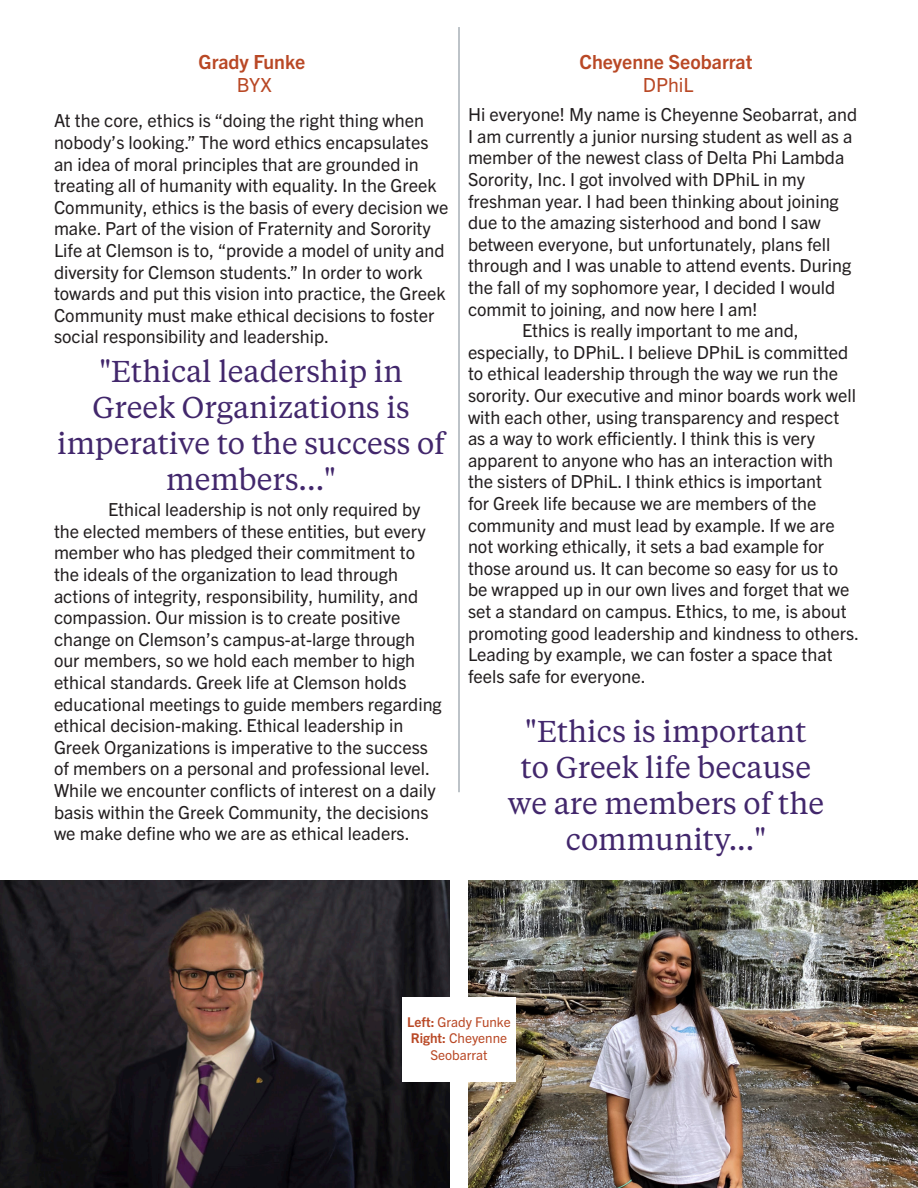
<style>
.page{position:relative;width:918px;height:1188px;background:#fff}
.page>*{position:absolute;margin:0;border:0;box-sizing:border-box;transform-origin:0 0}
.t1{font:30px/36px "Tiempos Text";color:#42276c;text-align:center}
.t2{font:700 19.5px/23.4px "Trade Gothic Next LT Pro";color:#b94825;text-align:center}
.t3{font:19.5px "Trade Gothic Next LT Pro";color:#b94825}
.article_text{font:18px/21.6px "Trade Gothic Next LT Pro";color:#231f20}
.article_text-2{font:13.5px/16.2px "Trade Gothic Next LT Pro";color:#b94825;text-align:center}
.s1{font-weight:400}
.s2{font-weight:700}
</style>
<div class="page">
<img style="left:0;top:881px;width:450px;height:307px">
<img style="left:468px;top:881px;width:450px;height:307px">
<div style="left:402px;top:998px;width:114px;height:84px;background:#fff"></div>
<hr style="left:459px;top:27px;width:1px;height:765px;background:#7d8992">
<p class="t2" style="left:199px;top:48px;width:108px">Grady Funke<br><span class="s1">BYX</span></p>
<p class="t2" style="left:580px;top:48px;width:174px">Cheyenne Seobarrat</p>
<p class="t3" style="left:643px;top:71px;width:52px">DPhiL</p>
<p class="article_text" style="left:54px;top:109px;width:396px">At the core, ethics is “doing the right thing when nobody’s looking.” The word ethics encapsulates an idea of moral principles that are grounded in treating all of humanity with equality. In the Greek Community, ethics is the basis of every decision we make. Part of the vision of Fraternity and Sorority Life at Clemson is to, “provide a model of unity and diversity for Clemson students.” In order to work towards and put this vision into practice, the Greek Community must make ethical decisions to foster social responsibility and leadership.</p>
<p class="t1" style="left:57px;top:352px;width:390px">"Ethical leadership in<br>Greek Organizations is imperative to the success of members..."</p>
<p class="article_text" style="left:54px;top:498px;width:389px;text-indent:54px">Ethical leadership is not only required by the elected members of these entities, but every member who has pledged their commitment to the ideals of the organization to lead through actions of integrity, responsibility, humility, and compassion. Our mission is to create positive change on Clemson’s campus-at-large through our members, so we hold each member to high ethical standards. Greek life at Clemson holds educational meetings to guide members regarding ethical decision-making. Ethical leadership in Greek Organizations is imperative to the success of members on a personal and professional level.<br>While we encounter conflicts of interest on a daily basis within the Greek Community, the decisions we make define who we are as ethical leaders.</p>
<p class="article_text" style="left:468px;top:103px;width:391px">Hi everyone! My name is Cheyenne Seobarrat, and I am currently a junior nursing student as well as a member of the newest class of Delta Phi Lambda Sorority, Inc. I got involved with DPhiL in my freshman year. I had been thinking about joining due to the amazing sisterhood and bond I saw between everyone, but unfortunately, plans fell through and I was unable to attend events. During the fall of my sophomore year, I decided I would commit to joining, and now here I am!</p>
<p class="article_text" style="left:468px;top:319px;width:393px;text-indent:54px">Ethics is really important to me and, especially, to DPhiL. I believe DPhiL is committed to ethical leadership through the way we run the sorority. Our executive and minor boards work well with each other, using transparency and respect as a way to work efficiently. I think this is very apparent to anyone who has an interaction with the sisters of DPhiL. I think ethics is important<br>for Greek life because we are members of the community and must lead by example. If we are not working ethically, it sets a bad example for those around us. It can become so easy for us to be wrapped up in our own lives and forget that we set a standard on campus. Ethics, to me, is about promoting good leadership and kindness to others.<br>Leading by example, we can foster a space that feels safe for everyone.</p>
<p class="t1" style="left:508px;top:712px;width:318px">"Ethics is important to Greek life because we are members of the community..."</p>
<p class="article_text-2" style="left:407px;top:1013px;width:105px"><span class="s2">Left:</span> Grady Funke</p>
<p class="article_text-2" style="left:411px;top:1030px;width:98px"><span class="s2">Right:</span> Cheyenne<br>Seobarrat</p>
</div>
